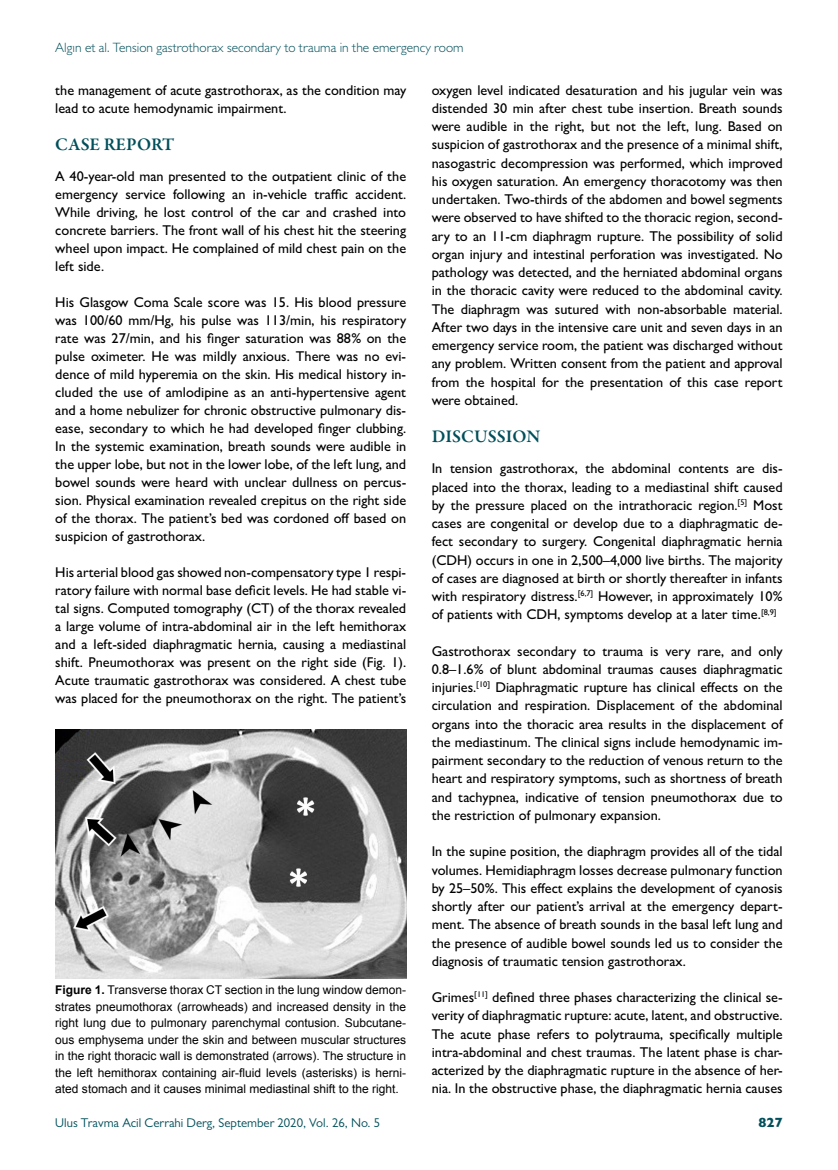
<style>
.page{position:relative;width:838px;height:1170px;background:#fff}
.page>*{position:absolute;margin:0;border:0;box-sizing:border-box;transform-origin:0 0}
.t1{font:600 18px "Garamond Premr Pro";color:#004f5a}
.t2{font:500 14.25px/18.3px "Gill Sans MT Pro";color:#000;text-align:justify}
.t3{font:300 13.5px "Gill Sans MT Pro";color:#004f5a}
.t4{font:800 13.5px "Gill Sans MT Pro";color:#004f5a}
.t5{font:12.75px "Gill Sans MT Pro";color:#004f5a}
.t6{font:12px/16.5px "Arial";color:#000;text-align:justify}
.s1{font-weight:700}
</style>
<div class="page">
<img style="left:55px;top:729px;width:351px;height:249px">
<p class="t3" style="left:55px;top:39px;width:410px">Algın et al. Tension gastrothorax secondary to trauma in the emergency room</p>
<p class="t2" style="left:55px;top:81px;width:352px">the management of acute gastrothorax, as the condition may lead to acute hemodynamic impairment.</p>
<p class="t1" style="left:55px;top:133px;width:120px">CASE REPORT</p>
<p class="t2" style="left:55px;top:167px;width:352px">A 40-year-old man presented to the outpatient clinic of the emergency service following an in-vehicle traffic accident.<br>While driving, he lost control of the car and crashed into concrete barriers. The front wall of his chest hit the steering wheel upon impact. He complained of mild chest pain on the left side.</p>
<p class="t2" style="left:55px;top:293px;width:352px">His Glasgow Coma Scale score was 15. His blood pressure was 100/60 mm/Hg, his pulse was 113/min, his respiratory rate was 27/min, and his finger saturation was 88% on the pulse oximeter. He was mildly anxious. There was no evi&shy;dence of mild hyperemia on the skin. His medical history in&shy;cluded the use of amlodipine as an anti-hypertensive agent and a home nebulizer for chronic obstructive pulmonary dis&shy;ease, secondary to which he had developed finger clubbing.<br>In the systemic examination, breath sounds were audible in the upper lobe, but not in the lower lobe, of the left lung, and bowel sounds were heard with unclear dullness on percus&shy;sion. Physical examination revealed crepitus on the right side of the thorax. The patient’s bed was cordoned off based on suspicion of gastrothorax.</p>
<p class="t2" style="left:55px;top:563px;width:352px">His arterial blood gas showed non-compensatory type 1 respi&shy;ratory failure with normal base deficit levels. He had stable vi&shy;tal signs. Computed tomography (CT) of the thorax revealed a large volume of intra-abdominal air in the left hemithorax and a left-sided diaphragmatic hernia, causing a mediastinal shift. Pneumothorax was present on the right side (Fig. 1).<br>Acute traumatic gastrothorax was considered. A chest tube was placed for the pneumothorax on the right. The patient’s</p>
<p class="t2" style="left:432px;top:81px;width:352px">oxygen level indicated desaturation and his jugular vein was distended 30 min after chest tube insertion. Breath sounds were audible in the right, but not the left, lung. Based on suspicion of gastrothorax and the presence of a minimal shift, nasogastric decompression was performed, which improved his oxygen saturation. An emergency thoracotomy was then undertaken. Two-thirds of the abdomen and bowel segments were observed to have shifted to the thoracic region, second&shy;ary to an 11-cm diaphragm rupture. The possibility of solid organ injury and intestinal perforation was investigated. No pathology was detected, and the herniated abdominal organs in the thoracic cavity were reduced to the abdominal cavity.<br>The diaphragm was sutured with non-absorbable material.<br>After two days in the intensive care unit and seven days in an emergency service room, the patient was discharged without any problem. Written consent from the patient and approval from the hospital for the presentation of this case report were obtained.</p>
<p class="t1" style="left:432px;top:426px;width:110px">DISCUSSION</p>
<p class="t2" style="left:432px;top:459px;width:352px">In tension gastrothorax, the abdominal contents are dis&shy;placed into the thorax, leading to a mediastinal shift caused by the pressure placed on the intrathoracic region.<sup>[5]</sup> Most cases are congenital or develop due to a diaphragmatic de&shy;fect secondary to surgery. Congenital diaphragmatic hernia (CDH) occurs in one in 2,500–4,000 live births. The majority of cases are diagnosed at birth or shortly thereafter in infants with respiratory distress.<sup>[6,7]</sup> However, in approximately 10% of patients with CDH, symptoms develop at a later time.<sup>[8,9]</sup></p>
<p class="t2" style="left:432px;top:641px;width:352px">Gastrothorax secondary to trauma is very rare, and only 0.8–1.6% of blunt abdominal traumas causes diaphragmatic injuries.<sup>[10]</sup> Diaphragmatic rupture has clinical effects on the circulation and respiration. Displacement of the abdominal organs into the thoracic area results in the displacement of the mediastinum. The clinical signs include hemodynamic im&shy;pairment secondary to the reduction of venous return to the heart and respiratory symptoms, such as shortness of breath and tachypnea, indicative of tension pneumothorax due to the restriction of pulmonary expansion.</p>
<p class="t2" style="left:432px;top:842px;width:352px">In the supine position, the diaphragm provides all of the tidal volumes. Hemidiaphragm losses decrease pulmonary function by 25–50%. This effect explains the development of cyanosis shortly after our patient’s arrival at the emergency depart&shy;ment. The absence of breath sounds in the basal left lung and the presence of audible bowel sounds led us to consider the diagnosis of traumatic tension gastrothorax.</p>
<p class="t2" style="left:432px;top:988px;width:352px">Grimes<sup>[11]</sup> defined three phases characterizing the clinical se&shy;verity of diaphragmatic rupture: acute, latent, and obstructive.<br>The acute phase refers to polytrauma, specifically multiple intra-abdominal and chest traumas. The latent phase is char&shy;acterized by the diaphragmatic rupture in the absence of her&shy;nia. In the obstructive phase, the diaphragmatic hernia causes</p>
<p class="t6" style="left:55px;top:981px;width:352px"><span class="s1">Figure 1.</span> Transverse thorax CT section in the lung window demon&shy;strates pneumothorax (arrowheads) and increased density in the right lung due to pulmonary parenchymal contusion. Subcutane&shy;ous emphysema under the skin and between muscular structures in the right thoracic wall is demonstrated (arrows). The structure in the left hemithorax containing air-fluid levels (asterisks) is herni&shy;ated stomach and it causes minimal mediastinal shift to the right.</p>
<p class="t5" style="left:55px;top:1115px;width:326px">Ulus Travma Acil Cerrahi Derg, September 2020, Vol. 26, No. 5</p>
<p class="t4" style="left:758px;top:1114px;width:26px">827</p>
</div>
